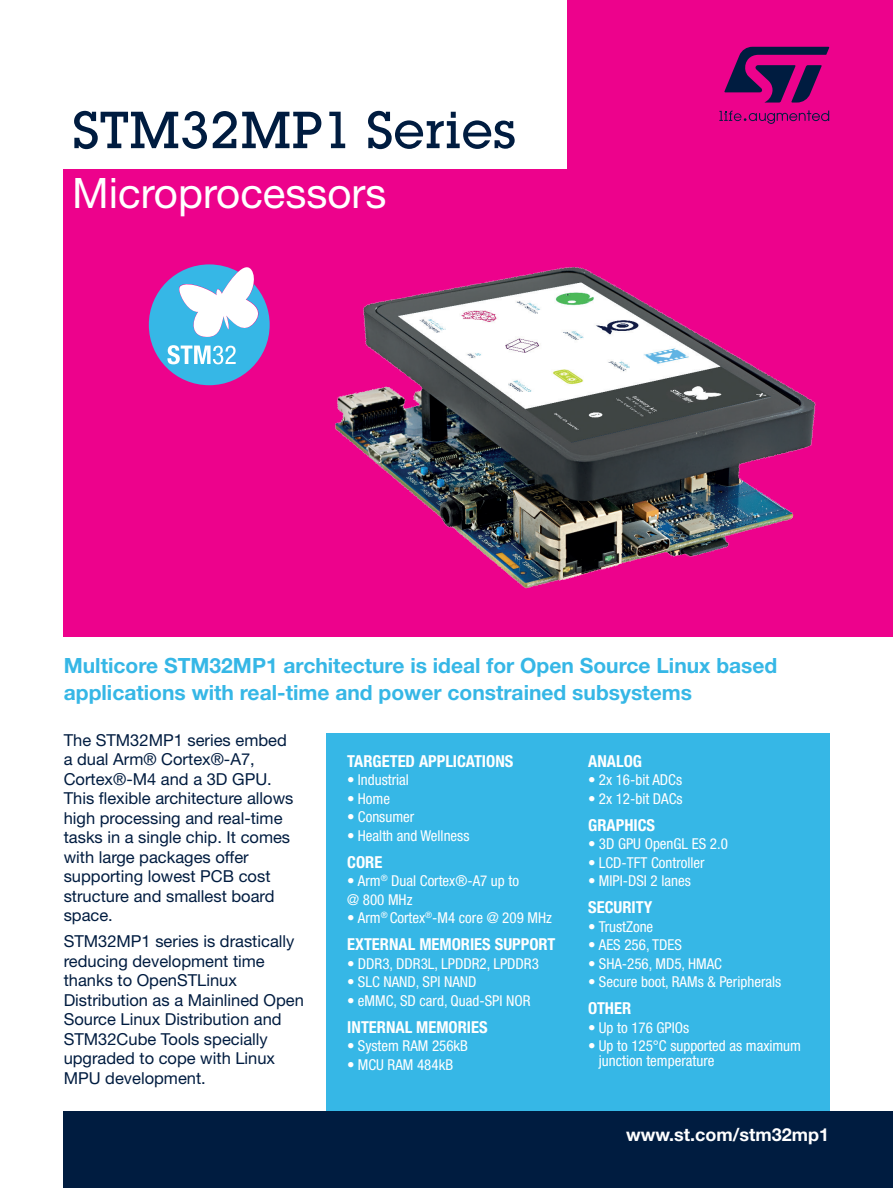
<style>
.page{position:relative;width:893px;height:1188px;background:#fff}
.page>*{position:absolute;margin:0;border:0;box-sizing:border-box;transform-origin:0 0}
.TITLE_LEVEL1_BLUE{font:500 51px "Lubalin Graph Std";color:#001c40}
.TITLE_LEVEL2_WHITE{font:42px "Helvetica Neue LT Std";color:#fff}
.SUBCROSS_TITLE{font:700 21px/27px "Helvetica Neue LT Std";color:#36b7e6}
.URL{font:700 18px "Helvetica Neue LT Std";color:#fff}
.INTRODUCTION{font:16.5px/19.5px "Helvetica Neue LT Std";color:#001c40}
.TITLE_LEVEL1_WHITE{font:700 condensed 16.5px "Helvetica Neue LT Std";color:#fff}
.BULLET_POINT_WHITE{font:condensed 15px/14.2px "Helvetica Neue LT Std";color:#fff}
</style>
<div class="page">
<div style="left:567px;top:0;width:326px;height:627px;background:#ed028c"></div>
<div style="left:64px;top:169px;width:829px;height:468px;background:#ed028c"></div>
<svg style="left:724px;top:47px;width:105px;height:56px"></svg>
<svg style="left:719px;top:110px;width:110px;height:14px"></svg>
<div style="left:326px;top:734px;width:503px;height:389px;background:#36b7e6"></div>
<svg style="left:149px;top:264px;width:121px;height:121px"></svg>
<img style="left:335px;top:267px;width:481px;height:322px">
<div style="left:64px;top:1111px;width:829px;height:77px;background:#001c40"></div>
<p class="TITLE_LEVEL1_BLUE" style="left:72px;top:98px;width:446px">STM32MP1 Series</p>
<p class="TITLE_LEVEL2_WHITE" style="left:72px;top:168px;width:316px">Microprocessors</p>
<p class="SUBCROSS_TITLE" style="left:64px;top:651px;width:715px">Multicore STM32MP1 architecture is ideal for Open Source Linux based applications with real-time and power constrained subsystems</p>
<p class="INTRODUCTION" style="left:64px;top:730px;width:231px">The STM32MP1 series embed a dual Arm® Cortex®-A7,<br>Cortex®-M4 and a 3D GPU.<br>This flexible architecture allows high processing and real-time tasks in a single chip. It comes with large packages offer supporting lowest PCB cost structure and smallest board space.</p>
<p class="INTRODUCTION" style="left:64px;top:931px;width:242px">STM32MP1 series is drastically reducing development time thanks to OpenSTLinux<br>Distribution as a Mainlined Open<br>Source Linux Distribution and<br>STM32Cube Tools specially upgraded to cope with Linux<br>MPU development.</p>
<p class="TITLE_LEVEL1_WHITE" style="left:347px;top:751px;width:168px">TARGETED APPLICATIONS</p>
<p class="BULLET_POINT_WHITE" style="left:347px;top:773px;width:63px">• Industrial</p>
<p class="BULLET_POINT_WHITE" style="left:347px;top:791px;width:44px">• Home</p>
<p class="BULLET_POINT_WHITE" style="left:347px;top:810px;width:68px">• Consumer</p>
<p class="BULLET_POINT_WHITE" style="left:347px;top:828px;width:124px">• Health and Wellness</p>
<p class="TITLE_LEVEL1_WHITE" style="left:347px;top:852px;width:37px">CORE</p>
<p class="BULLET_POINT_WHITE" style="left:347px;top:874px;width:173px">• Arm<sup>®</sup> Dual Cortex®-A7 up to</p>
<p class="BULLET_POINT_WHITE" style="left:347px;top:892px;width:67px">@ 800 MHz</p>
<p class="BULLET_POINT_WHITE" style="left:347px;top:911px;width:206px">• Arm<sup>®</sup> Cortex<sup>®</sup>-M4 core @ 209 MHz</p>
<p class="TITLE_LEVEL1_WHITE" style="left:347px;top:935px;width:210px">EXTERNAL MEMORIES SUPPORT</p>
<p class="BULLET_POINT_WHITE" style="left:347px;top:956px;width:193px">• DDR3, DDR3L, LPDDR2, LPDDR3</p>
<p class="BULLET_POINT_WHITE" style="left:347px;top:975px;width:131px">• SLC NAND, SPI NAND</p>
<p class="BULLET_POINT_WHITE" style="left:347px;top:993px;width:185px">• eMMC, SD card, Quad-SPI NOR</p>
<p class="TITLE_LEVEL1_WHITE" style="left:347px;top:1017px;width:142px">INTERNAL MEMORIES</p>
<p class="BULLET_POINT_WHITE" style="left:347px;top:1039px;width:122px">• System RAM 256kB</p>
<p class="BULLET_POINT_WHITE" style="left:347px;top:1057px;width:107px">• MCU RAM 484kB</p>
<p class="TITLE_LEVEL1_WHITE" style="left:588px;top:751px;width:55px">ANALOG</p>
<p class="BULLET_POINT_WHITE" style="left:588px;top:773px;width:95px">• 2x 16-bit ADCs</p>
<p class="BULLET_POINT_WHITE" style="left:588px;top:791px;width:96px">• 2x 12-bit DACs</p>
<p class="TITLE_LEVEL1_WHITE" style="left:588px;top:815px;width:68px">GRAPHICS</p>
<p class="BULLET_POINT_WHITE" style="left:588px;top:837px;width:141px">• 3D GPU OpenGL ES 2.0</p>
<p class="BULLET_POINT_WHITE" style="left:588px;top:855px;width:118px">• LCD-TFT Controller</p>
<p class="BULLET_POINT_WHITE" style="left:588px;top:874px;width:104px">• MIPI-DSI 2 lanes</p>
<p class="TITLE_LEVEL1_WHITE" style="left:588px;top:898px;width:66px">SECURITY</p>
<p class="BULLET_POINT_WHITE" style="left:588px;top:919px;width:67px">• TrustZone</p>
<p class="BULLET_POINT_WHITE" style="left:588px;top:938px;width:95px">• AES 256, TDES</p>
<p class="BULLET_POINT_WHITE" style="left:588px;top:956px;width:135px">• SHA-256, MD5, HMAC</p>
<p class="BULLET_POINT_WHITE" style="left:588px;top:975px;width:195px">• Secure boot, RAMs &amp; Peripherals</p>
<p class="TITLE_LEVEL1_WHITE" style="left:588px;top:999px;width:44px">OTHER</p>
<p class="BULLET_POINT_WHITE" style="left:588px;top:1020px;width:103px">• Up to 176 GPIOs</p>
<p class="BULLET_POINT_WHITE" style="left:599px;top:1039px;width:204px;text-indent:-11px">• Up to 125°C supported as maximum junction temperature</p>
<p class="URL" style="left:626px;top:1124px;width:204px">www.st.com/stm32mp1</p>
</div>
